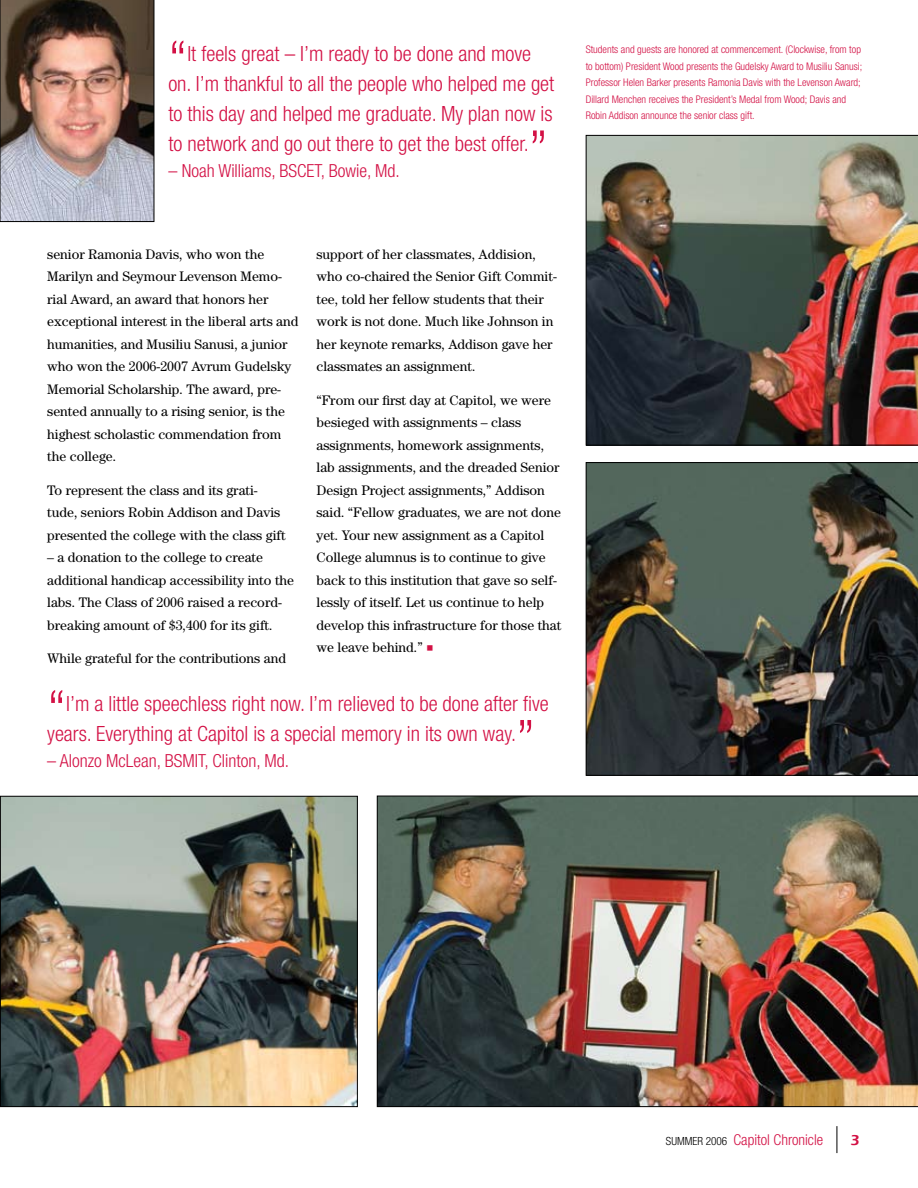
<style>
.page{position:relative;width:918px;height:1188px;background:#fff}
.page>*{position:absolute;margin:0;border:0;box-sizing:border-box;transform-origin:0 0}
.t1{font:300 condensed 54px "Helvetica Neue LT Com";color:#d31145}
.t2{font:300 condensed 21px/30px "Helvetica Neue LT Com";color:#d31145}
.t3{font:300 condensed 18px "Helvetica Neue LT Com";color:#d31145}
.t4{font:300 condensed 15px "Helvetica Neue LT Com";color:#d31145}
.t5{font:13.8px/22.5px "Century";color:#000}
.t6{font:300 condensed 10.5px/16.5px "Helvetica Neue LT Com";color:#d31145}
.s1{color:#d31145}
.s2{font-size:11.25px;color:#000}
</style>
<div class="page">
<svg style="left:837px;top:1126px;width:1px;height:27px"></svg>
<img style="left:377px;top:796px;width:541px;height:311px">
<img style="left:586px;top:462px;width:332px;height:314px">
<img style="left:586px;top:135px;width:332px;height:311px">
<img style="left:2px;top:798px;width:354px;height:307px">
<div style="left:0;top:796px;width:358px;height:311px;border:1px solid #000"></div>
<img style="left:0;top:0;width:154px;height:222px">
<h1 class="t1" style="left:168px;top:29px;width:21px">“</h1>
<h2 class="t2" style="left:168px;top:39px;width:387px;text-indent:19px">It feels great – I’m ready to be done and move on. I’m thankful to all the people who helped me get to this day and helped me graduate. My plan now is to network and go out there to get the best offer.</h2>
<h3 class="t3" style="left:168px;top:161px;width:233px">– Noah Williams, BSCET, Bowie, Md.</h3>
<h1 class="t1" style="left:529px;top:119px;width:21px">”</h1>
<p class="t6" style="left:586px;top:41px;width:278px">Students and guests are honored at commencement. (Clockwise, from top to bottom) President Wood presents the Gudelsky Award to Musiliu Sanusi; Professor Helen Barker presents Ramonia Davis with the Levenson Award; Dillard Menchen receives the President’s Medal from Wood; Davis and Robin Addison announce the senior class gift.</p>
<p class="t5" style="left:47px;top:243px;width:253px">senior Ramonia Davis, who won the Marilyn and Seymour Levenson Memo&shy;rial Award, an award that honors her exceptional interest in the liberal arts and humanities, and Musiliu Sanusi, a junior who won the 2006-2007 Avrum Gudelsky Memorial Scholarship. The award, pre&shy;sented annually to a rising senior, is the highest scholastic commendation from the college.</p>
<p class="t5" style="left:47px;top:478px;width:240px">To represent the class and its grati&shy;tude, seniors Robin Addison and Davis presented the college with the class gift</p>
<p class="t5" style="left:47px;top:546px;width:248px">– a donation to the college to create additional handicap accessibility into the labs. The Class of 2006 raised a record&shy;breaking amount of $3,400 for its gift.</p>
<p class="t5" style="left:47px;top:647px;width:240px">While grateful for the contributions and</p>
<p class="t5" style="left:316px;top:243px;width:242px">support of her classmates, Addision, who co-chaired the Senior Gift Commit&shy;tee, told her fellow students that their work is not done. Much like Johnson in her keynote remarks, Addison gave her classmates an assignment.</p>
<p class="t5" style="left:316px;top:388px;width:246px">“From our first day at Capitol, we were besieged with assignments – class assignments, homework assignments, lab assignments, and the dreaded Senior Design Project assignments,” Addison said. “Fellow graduates, we are not done yet. Your new assignment as a Capitol College alumnus is to continue to give back to this institution that gave so self&shy;lessly of itself. Let us continue to help develop this infrastructure for those that we leave behind.” <span class="s1">○</span></p>
<h1 class="t1" style="left:47px;top:678px;width:21px">“</h1>
<h2 class="t2" style="left:47px;top:688px;width:503px;text-indent:19px">I’m a little speechless right now. I’m relieved to be done after five years. Everything at Capitol is a special memory in its own way.</h2>
<h3 class="t3" style="left:47px;top:750px;width:243px">– Alonzo McLean, BSMIT, Clinton, Md.</h3>
<h1 class="t1" style="left:516px;top:708px;width:21px">”</h1>
<p class="t4" style="left:666px;top:1131px;width:159px"><span class="s2">SUMMER 2006</span> Capitol Chronicle</p>
</div>
